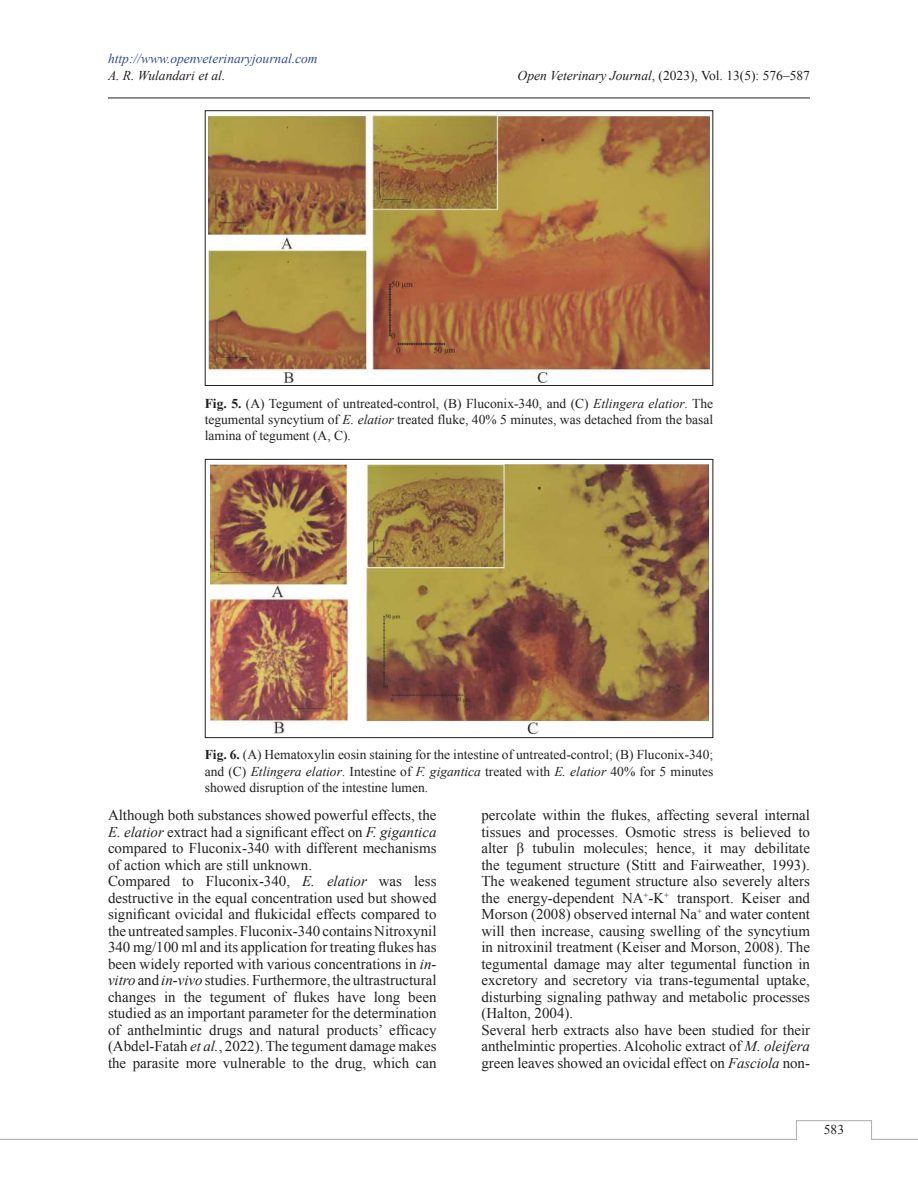
<style>
.page{position:relative;width:918px;height:1188px;background:#fff}
.page>*{position:absolute;margin:0;border:0;box-sizing:border-box;transform-origin:0 0}
.t1{font:15px/16.5px "Times New Roman";color:#231f20}
.t2{font:13.5px/16.2px "Times New Roman";color:#231f20;text-align:justify}
.t3{font:italic 13.5px "Times New Roman";color:#304d94}
.t4{font:italic 13.5px "Times New Roman";color:#231f20}
.s1{font-style:italic}
.s2{font-weight:700}
</style>
<div class="page">
<hr style="left:108px;top:98px;width:702px;height:1px;background:#231f20">
<svg style="left:0;top:1120px;width:918px;height:20px"></svg>
<img style="left:209px;top:115px;width:500px;height:268px">
<div style="left:205px;top:110px;width:508px;height:276px;border:1px solid #231f20"></div>
<img style="left:210px;top:464px;width:498px;height:270px">
<div style="left:205px;top:459px;width:508px;height:279px;border:1px solid #231f20"></div>
<p class="t3" style="left:108px;top:50px;width:211px">http://www.openveterinaryjournal.com</p>
<p class="t4" style="left:108px;top:66px;width:119px">A. R. Wulandari et al.</p>
<p class="t2" style="left:518px;top:67px;width:294px"><span class="s1">Open Veterinary Journal</span>, (2023), Vol. 13(5): 576–587</p>
<p class="t2" style="left:205px;top:395px;width:510px"><span class="s2">Fig. 5.</span> (A) Tegument of untreated-control, (B) Fluconix-340, and (C) <span class="s1">Etlingera elatior</span>. The tegumental syncytium of <span class="s1">E. elatior</span> treated fluke, 40% 5 minutes, was detached from the basal lamina of tegument (A, C).</p>
<p class="t2" style="left:205px;top:747px;width:510px"><span class="s2">Fig. 6.</span> (A) Hematoxylin eosin staining for the intestine of untreated-control; (B) Fluconix-340; and (C) <span class="s1">Etlingera elatior</span>. Intestine of <span class="s1">F. gigantica</span> treated with <span class="s1">E. elatior</span> 40% for 5 minutes showed disruption of the intestine lumen.</p>
<p class="t1" style="left:108px;top:807px;width:330px">Although both substances showed powerful effects, the <span class="s1">E. elatior</span> extract had a significant effect on <span class="s1">F. gigantica </span>compared to Fluconix-340 with different mechanisms of action which are still unknown.<br>Compared to Fluconix-340, <span class="s1">E. elatior</span> was less destructive in the equal concentration used but showed significant ovicidal and flukicidal effects compared to the untreated samples. Fluconix-340 contains Nitroxynil 340 mg/100 ml and its application for treating flukes has been widely reported with various concentrations in <span class="s1">in&shy;vitro</span> and <span class="s1">in-vivo</span> studies. Furthermore, the ultrastructural changes in the tegument of flukes have long been studied as an important parameter for the determination of anthelmintic drugs and natural products’ efficacy (Abdel‑Fatah <span class="s1">et al.</span>, 2022). The tegument damage makes the parasite more vulnerable to the drug, which can</p>
<p class="t1" style="left:482px;top:807px;width:330px">percolate within the flukes, affecting several internal tissues and processes. Osmotic stress is believed to alter β tubulin molecules; hence, it may debilitate the tegument structure (Stitt and Fairweather, 1993).<br>The weakened tegument structure also severely alters the energy-dependent NA<sup>+</sup>-K<sup>+</sup> transport. Keiser and Morson (2008) observed internal Na<sup>+</sup> and water content will then increase, causing swelling of the syncytium in nitroxinil treatment (Keiser and Morson, 2008). The tegumental damage may alter tegumental function in excretory and secretory via trans-tegumental uptake, disturbing signaling pathway and metabolic processes (Halton, 2004).<br>Several herb extracts also have been studied for their anthelmintic properties. Alcoholic extract of <span class="s1">M. oleifera </span>green leaves showed an ovicidal effect on <span class="s1">Fasciola</span> non-</p>
<p class="t2" style="left:824px;top:1121px;width:22px">583</p>
</div>
